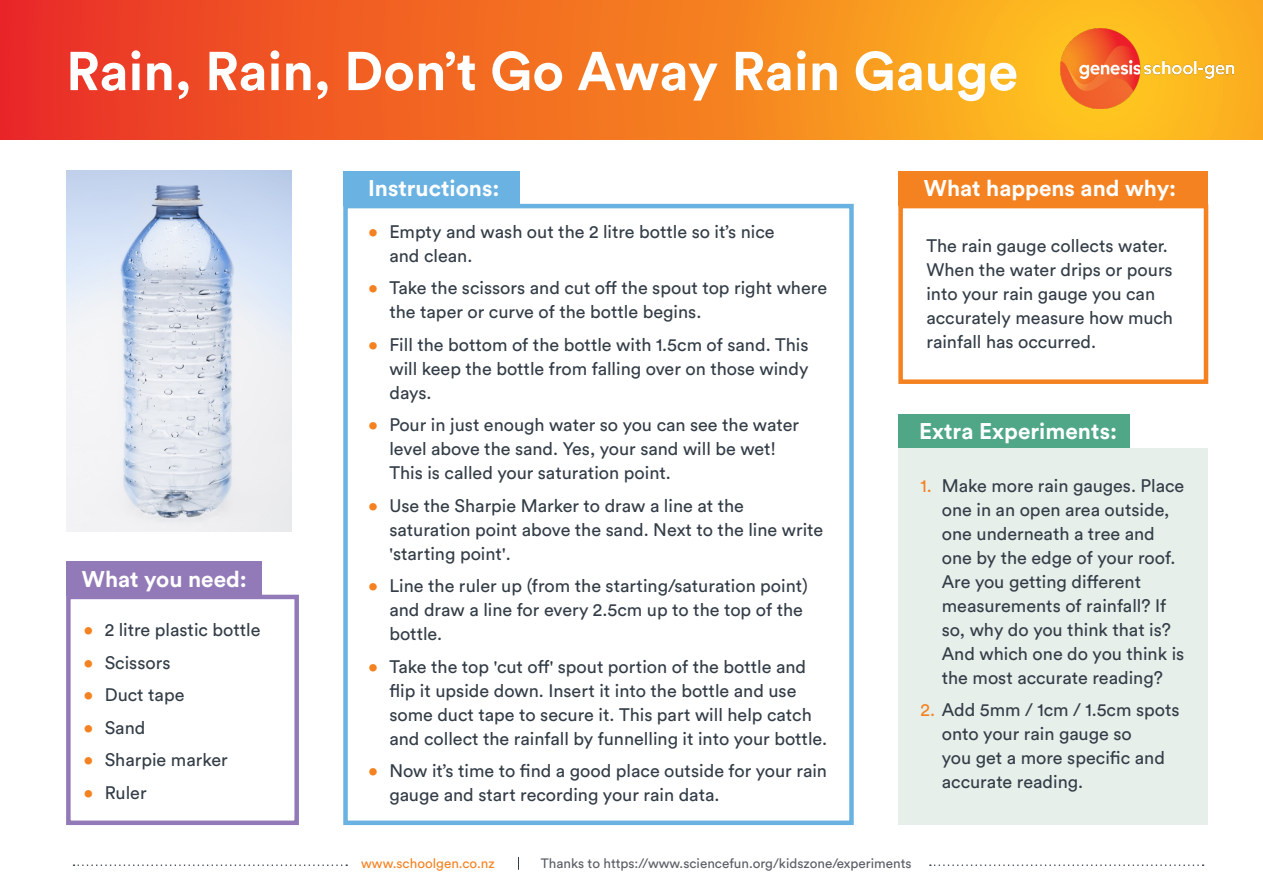
<style>
.page{position:relative;width:1263px;height:893px;background:#fff}
.page>*{position:absolute;margin:0;border:0;box-sizing:border-box;transform-origin:0 0}
.t1{font:700 54px "Circular Pro";color:#fff}
.t2{font:700 22.5px "Circular Pro";color:#fff}
.t3{font:18px/24px "Circular Pro";color:#333d47}
.t4{font:13.5px "Circular Pro";color:#595d65}
.t5{font:13.5px "Circular Pro";color:#f58220}
.s1{color:#f58220}
</style>
<div class="page">
<svg style="left:0;top:0;width:1263px;height:140px;background:#f47722"></svg>
<img style="left:1061px;top:29px;width:172px;height:79px">
<svg style="left:518px;top:857px;width:1px;height:13px"></svg>
<svg style="left:74px;top:864px;width:273px;height:2px"></svg>
<svg style="left:930px;top:864px;width:273px;height:2px"></svg>
<div style="left:898px;top:414px;width:232px;height:34px;background:#4fa788"></div>
<div style="left:898px;top:448px;width:310px;height:377px;background:#e7efea"></div>
<div style="left:343px;top:171px;width:176px;height:34px;background:#6ab2e2"></div>
<div style="left:343px;top:204px;width:511px;height:621px;border:4px solid #6ab2e2"></div>
<div style="left:898px;top:171px;width:310px;height:34px;background:#f58220"></div>
<div style="left:898px;top:204px;width:310px;height:180px;border:4px solid #f58220"></div>
<div style="left:66px;top:561px;width:196px;height:35px;background:#927ab8"></div>
<div style="left:66px;top:595px;width:233px;height:230px;background:#fff;border:4px solid #927ab8"></div>
<img style="left:66px;top:171px;width:225px;height:360px">
<h1 class="t1" style="left:66px;top:34px;width:953px">Rain, Rain, Don’t Go Away Rain Gauge</h1>
<p class="t2" style="left:82px;top:564px;width:167px">What you need:</p>
<p class="t3" style="left:83px;top:617px;width:179px"><span class="s1">•</span> 2 litre plastic bottle</p>
<p class="t3" style="left:83px;top:650px;width:89px"><span class="s1">•</span> Scissors</p>
<p class="t3" style="left:83px;top:682px;width:102px"><span class="s1">•</span> Duct tape</p>
<p class="t3" style="left:83px;top:715px;width:63px"><span class="s1">•</span> Sand</p>
<p class="t3" style="left:83px;top:747px;width:146px"><span class="s1">•</span> Sharpie marker</p>
<p class="t3" style="left:83px;top:780px;width:65px"><span class="s1">•</span> Ruler</p>
<p class="t2" style="left:368px;top:173px;width:133px">Instructions:</p>
<p class="t3" style="left:389px;top:219px;width:387px;text-indent:-21px"><span class="s1">•</span> Empty and wash out the 2 litre bottle so it’s nice and clean.</p>
<p class="t3" style="left:389px;top:275px;width:439px;text-indent:-21px"><span class="s1">•</span> Take the scissors and cut off the spout top right where the taper or curve of the bottle begins.</p>
<p class="t3" style="left:389px;top:332px;width:421px;text-align:justify;text-indent:-21px"><span class="s1">•</span> Fill the bottom of the bottle with 1.5cm of sand. This will keep the bottle from falling over on those windy days.</p>
<p class="t3" style="left:389px;top:412px;width:411px;text-indent:-21px"><span class="s1">•</span> Pour in just enough water so you can see the water level above the sand. Yes, your sand will be wet!<br>This is called your saturation point.</p>
<p class="t3" style="left:389px;top:493px;width:435px;text-indent:-21px"><span class="s1">•</span> Use the Sharpie Marker to draw a line at the saturation point above the sand. Next to the line write 'starting point'.</p>
<p class="t3" style="left:389px;top:573px;width:420px;text-indent:-21px"><span class="s1">•</span> Line the ruler up (from the starting/saturation point) and draw a line for every 2.5cm up to the top of the bottle.</p>
<p class="t3" style="left:389px;top:654px;width:439px;text-indent:-21px"><span class="s1">•</span> Take the top 'cut off' spout portion of the bottle and flip it upside down. Insert it into the bottle and use some duct tape to secure it. This part will help catch and collect the rainfall by funnelling it into your bottle.</p>
<p class="t3" style="left:389px;top:758px;width:439px;text-indent:-21px"><span class="s1">•</span> Now it’s time to find a good place outside for your rain gauge and start recording your rain data.</p>
<p class="t2" style="left:924px;top:173px;width:254px">What happens and why:</p>
<p class="t3" style="left:926px;top:233px;width:248px">The rain gauge collects water.<br>When the water drips or pours into your rain gauge you can accurately measure how much rainfall has occurred.</p>
<p class="t2" style="left:919px;top:416px;width:200px">Extra Experiments:</p>
<p class="t3" style="left:942px;top:473px;width:244px;text-indent:-21px"><span class="s1">1.</span> Make more rain gauges. Place one in an open area outside, one underneath a tree and one by the edge of your roof.<br>Are you getting different measurements of rainfall? If so, why do you think that is?<br>And which one do you think is the most accurate reading?</p>
<p class="t3" style="left:942px;top:697px;width:239px;text-indent:-21px"><span class="s1">2.</span> Add 5mm / 1cm / 1.5cm spots onto your rain gauge so<br>you get a more specific and accurate reading.</p>
<p class="t5" style="left:361px;top:854px;width:135px">www.schoolgen.co.nz</p>
<p class="t4" style="left:541px;top:854px;width:372px">Thanks to https://www.sciencefun.org/kidszone/experiments</p>
</div>
